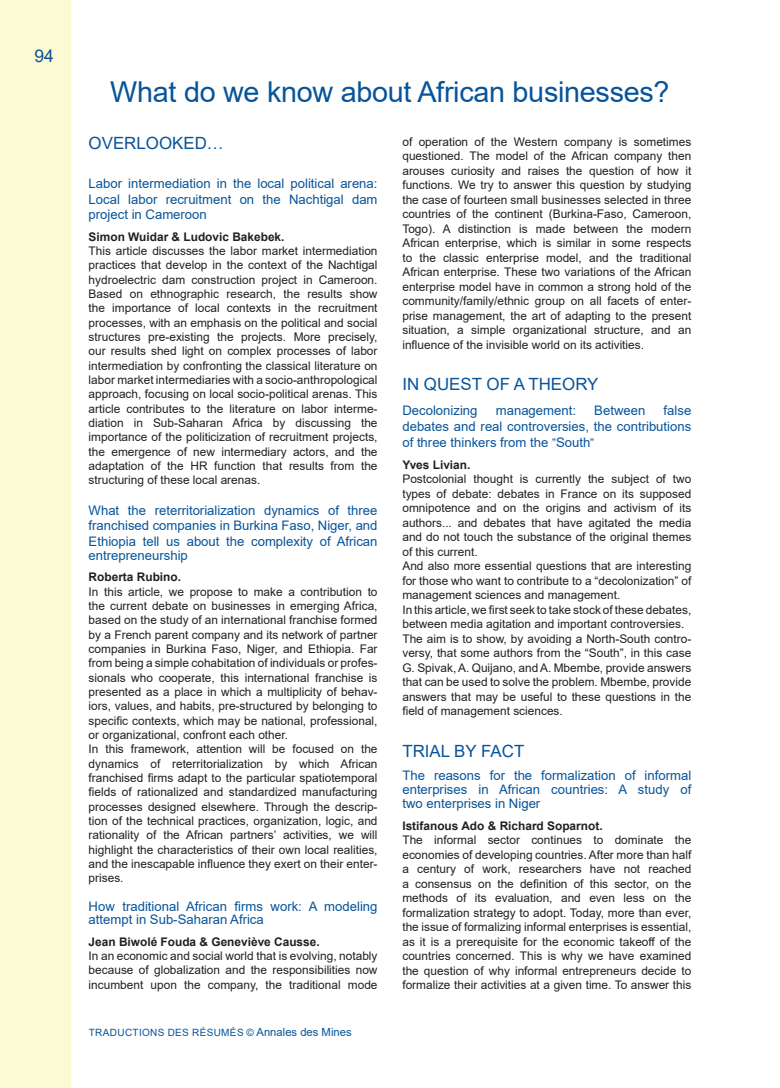
<style>
.page{position:relative;width:780px;height:1088px;background:#fff}
.page>*{position:absolute;margin:0;border:0;box-sizing:border-box;transform-origin:0 0}
.Titre{font:28.75px "Arial";letter-spacing:-.01em;color:#07549a}
.RUBRIQUE-gauche{font:17.5px "Arial";color:#07549a}
.Titre_1{font:16.88px "Arial";color:#07549a}
.Titre_2_-_traduction{font:13.12px/15.9px "Arial";color:#07549a;text-align:justify}
.texte_courant{font:11.88px/14.4px "Arial";color:#231f20;text-align:justify}
.texte_courant-2{font:700 11.88px "Arial";color:#231f20}
.t1{font:10px "Arial";letter-spacing:.035em;color:#07549a}
.s1{font-size:11.88px}
.s2{font-size:11.25px}
</style>
<div class="page">
<div style="left:0;top:0;width:71px;height:1088px;background:#fcfad2"></div>
<p class="RUBRIQUE-gauche" style="left:35px;top:44px;width:21px">94</p>
<p class="Titre" style="left:110px;top:73px;width:560px">What do we know about African businesses?</p>
<p class="Titre_1" style="left:89px;top:131px;width:137px">OVERLOOKED…</p>
<p class="Titre_2_-_traduction" style="left:89px;top:175px;width:290px">Labor intermediation in the local political arena:<br>Local labor recruitment on the Nachtigal dam project in Cameroon</p>
<p class="texte_courant-2" style="left:89px;top:228px;width:197px">Simon Wuidar &amp; Ludovic Bakebek.</p>
<p class="texte_courant" style="left:89px;top:244px;width:290px">This article discusses the labor market intermediation practices that develop in the context of the Nachtigal hydroelectric dam construction project in Cameroon.<br>Based on ethnographic research, the results show the importance of local contexts in the recruitment processes, with an emphasis on the political and social structures pre-existing the projects. More precisely, our results shed light on complex processes of labor intermediation by confronting the classical literature on labor market intermediaries with a socio-anthropological approach, focusing on local socio-political arenas. This article contributes to the literature on labor interme&shy;diation in Sub-Saharan Africa by discussing the importance of the politicization of recruitment projects, the emergence of new intermediary actors, and the adaptation of the HR function that results from the structuring of these local arenas.</p>
<p class="Titre_2_-_traduction" style="left:89px;top:502px;width:290px">What the reterritorialization dynamics of three franchised companies in Burkina Faso, Niger, and Ethiopia tell us about the complexity of African</p>
<p class="Titre_2_-_traduction" style="left:89px;top:547px;width:101px">entrepreneurship</p>
<p class="texte_courant-2" style="left:89px;top:569px;width:94px">Roberta Rubino.</p>
<p class="texte_courant" style="left:89px;top:584px;width:290px">In this article, we propose to make a contribution to the current debate on businesses in emerging Africa, based on the study of an international franchise formed by a French parent company and its network of partner companies in Burkina Faso, Niger, and Ethiopia. Far from being a simple cohabitation of individuals or profes&shy;sionals who cooperate, this international franchise is presented as a place in which a multiplicity of behav&shy;iors, values, and habits, pre-structured by belonging to specific contexts, which may be national, professional, or organizational, confront each other.</p>
<p class="texte_courant" style="left:89px;top:742px;width:290px">In this framework, attention will be focused on the dynamics of reterritorialization by which African franchised firms adapt to the particular spatiotemporal fields of rationalized and standardized manufacturing processes designed elsewhere. Through the descrip&shy;tion of the technical practices, organization, logic, and rationality of the African partners’ activities, we will highlight the characteristics of their own local realities, and the inescapable influence they exert on their enter&shy;prises.</p>
<p class="Titre_2_-_traduction" style="left:89px;top:899px;width:290px;line-height:13.9px">How traditional African firms work: A modeling attempt in Sub-Saharan Africa</p>
<p class="texte_courant-2" style="left:89px;top:933px;width:232px">Jean Biwolé Fouda &amp; Geneviève Causse.</p>
<p class="texte_courant" style="left:89px;top:948px;width:290px">In an economic and social world that is evolving, notably because of globalization and the responsibilities now incumbent upon the company, the traditional mode</p>
<p class="texte_courant" style="left:402px;top:134px;width:290px">of operation of the Western company is sometimes questioned. The model of the African company then arouses curiosity and raises the question of how it functions. We try to answer this question by studying the case of fourteen small businesses selected in three countries of the continent (Burkina-Faso, Cameroon, Togo). A distinction is made between the modern African enterprise, which is similar in some respects to the classic enterprise model, and the traditional African enterprise. These two variations of the African enterprise model have in common a strong hold of the community/family/ethnic group on all facets of enter&shy;prise management, the art of adapting to the present situation, a simple organizational structure, and an influence of the invisible world on its activities.</p>
<p class="Titre_1" style="left:402px;top:373px;width:197px">IN QUEST OF A THEORY</p>
<p class="Titre_2_-_traduction" style="left:402px;top:403px;width:77px">Decolonizing</p>
<p class="Titre_2_-_traduction" style="left:496px;top:403px;width:82px">management:</p>
<p class="Titre_2_-_traduction" style="left:594px;top:403px;width:53px">Between</p>
<p class="Titre_2_-_traduction" style="left:402px;top:402px;width:290px;text-indent:261px">false debates and real controversies, the contributions of three thinkers from the <span class="s1">‟</span>South<span class="s1">”</span></p>
<p class="texte_courant-2" style="left:402px;top:456px;width:69px">Yves Livian.</p>
<p class="texte_courant" style="left:402px;top:472px;width:290px">Postcolonial thought is currently the subject of two types of debate: debates in France on its supposed omnipotence and on the origins and activism of its authors... and debates that have agitated the media and do not touch the substance of the original themes of this current.</p>
<p class="texte_courant" style="left:402px;top:559px;width:290px">And also more essential questions that are interesting for those who want to contribute to a “decolonization” of management sciences and management.</p>
<p class="texte_courant" style="left:402px;top:602px;width:290px">In this article, we first seek to take stock of these debates, between media agitation and important controversies.</p>
<p class="texte_courant" style="left:402px;top:631px;width:290px">The aim is to show, by avoiding a North-South contro&shy;versy, that some authors from the “South”, in this case G. Spivak, A. Quijano, and A. Mbembe, provide answers that can be used to solve the problem. Mbembe, provide answers that may be useful to these questions in the field of management sciences.</p>
<p class="Titre_1" style="left:402px;top:739px;width:123px">TRIAL BY FACT</p>
<p class="Titre_2_-_traduction" style="left:402px;top:768px;width:290px;line-height:14px">The reasons for the formalization of informal enterprises in African countries: A study of two enterprises in Niger</p>
<p class="texte_courant-2" style="left:402px;top:817px;width:202px">Istifanous Ado &amp; Richard Soparnot.</p>
<p class="texte_courant" style="left:402px;top:832px;width:290px">The informal sector continues to dominate the economies of developing countries. After more than half a century of work, researchers have not reached a consensus on the definition of this sector, on the methods of its evaluation, and even less on the formalization strategy to adopt. Today, more than ever, the issue of formalizing informal enterprises is essential, as it is a prerequisite for the economic takeoff of the countries concerned. This is why we have examined the question of why informal entrepreneurs decide to formalize their activities at a given time. To answer this</p>
<p class="t1" style="left:89px;top:1025px;width:264px">TRADUCTIONS DES RÉSUMÉS © <span class="s2">Annales des Mines</span></p>
</div>
